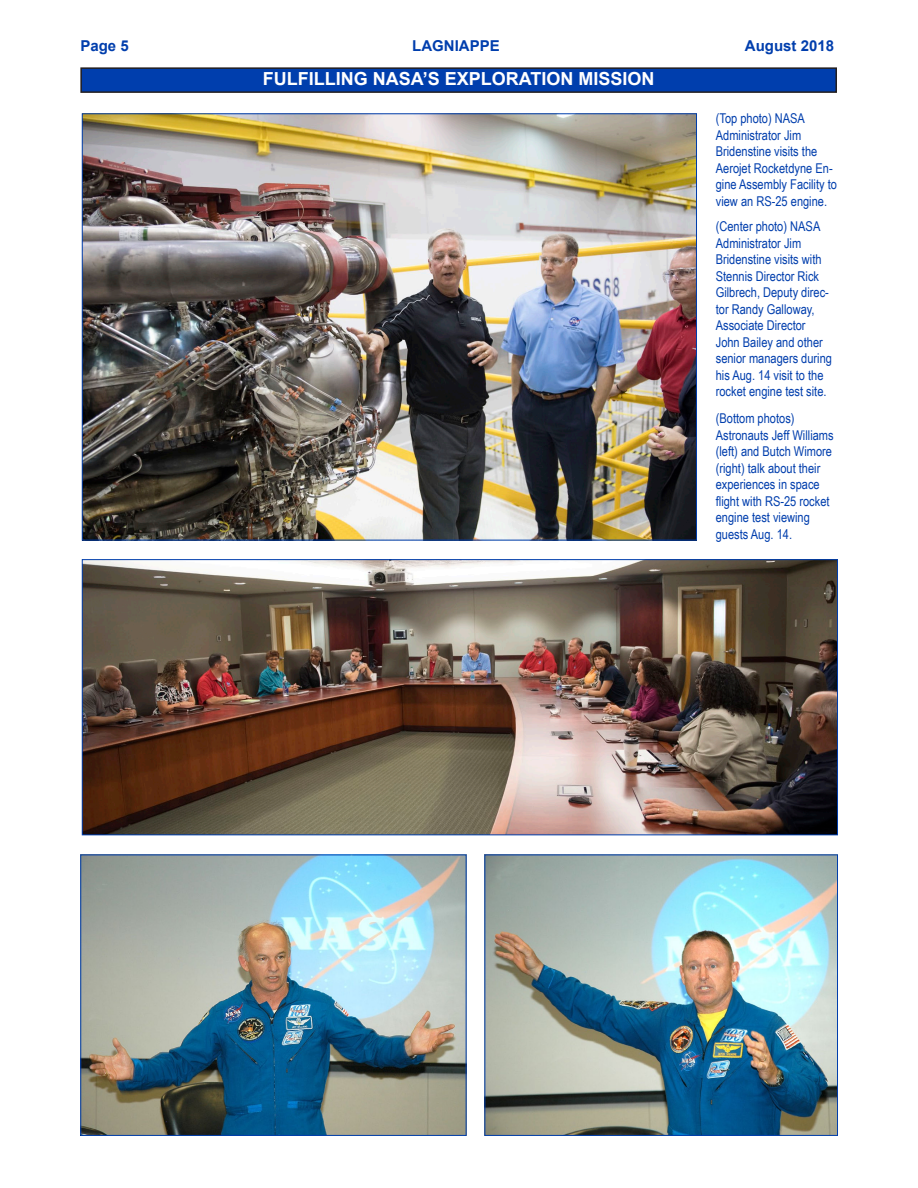
<style>
.page{position:relative;width:918px;height:1188px;background:#fff}
.page>*{position:absolute;margin:0;border:0;box-sizing:border-box;transform-origin:0 0}
.t1{font:700 18px "Arial";color:#fff}
.t2{font:700 15px "Arial";color:#003ead}
.t3{font:13.5px/16.5px "Arial Narrow";color:#003ead}
</style>
<div class="page">
<img style="left:84px;top:561px;width:752px;height:272px">
<img style="left:84px;top:115px;width:611px;height:423px">
<div style="left:81px;top:68px;width:755px;height:24px;background:#003ead"></div>
<div style="left:80px;top:67px;width:757px;height:26px;border:2px solid #231f20"></div>
<img style="left:82px;top:857px;width:382px;height:277px">
<div style="left:80px;top:855px;width:386px;height:281px;border:1px solid #003ead"></div>
<img style="left:486px;top:857px;width:350px;height:277px">
<div style="left:484px;top:855px;width:354px;height:281px;border:1px solid #003ead"></div>
<p class="t2" style="left:80px;top:35px;width:50px">Page 5</p>
<p class="t2" style="left:412px;top:35px;width:89px">LAGNIAPPE</p>
<p class="t2" style="left:745px;top:35px;width:91px">August 2018</p>
<p class="t1" style="left:263px;top:66px;width:393px">FULFILLING NASA’S EXPLORATION MISSION</p>
<p class="t3" style="left:716px;top:110px;width:123px">(Top photo) NASA<br>Administrator Jim<br>Bridenstine visits the<br>Aerojet Rocketdyne En&shy;gine Assembly Facility to view an RS-25 engine.</p>
<p class="t3" style="left:716px;top:218px;width:118px">(Center photo) NASA<br>Administrator Jim<br>Bridenstine visits with<br>Stennis Director Rick<br>Gilbrech, Deputy direc&shy;tor Randy Galloway,<br>Associate Director<br>John Bailey and other senior managers during his Aug. 14 visit to the rocket engine test site.</p>
<p class="t3" style="left:716px;top:410px;width:119px">(Bottom photos)<br>Astronauts Jeff Williams (left) and Butch Wimore (right) talk about their experiences in space flight with RS-25 rocket engine test viewing guests Aug. 14.</p>
</div>
